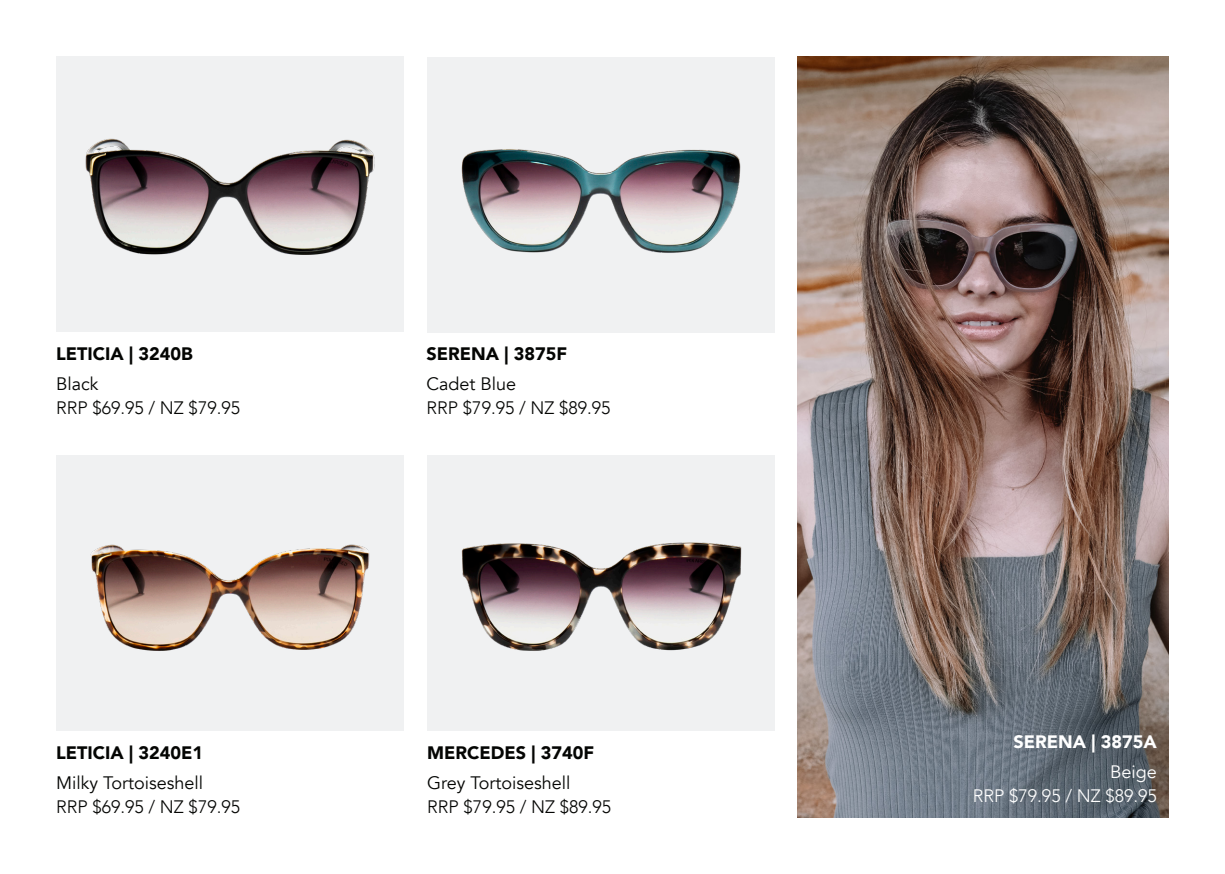
<style>
.page{position:relative;width:1225px;height:874px;background:#fff}
.page>*{position:absolute;margin:0;border:0;box-sizing:border-box;transform-origin:0 0}
.t1{font:300 18px "Avenir";color:#040503}
.t2{font:900 18px "Avenir";color:#040503}
.t3{font:18px "Avenir";color:#040503}
.t4{font:300 18px "Avenir";color:#fff}
.t5{font:900 18px "Avenir";color:#fff}
.t6{font:18px "Avenir";color:#fff}
</style>
<div class="page">
<img style="left:797px;top:57px;width:371px;height:759px">
<img style="left:57px;top:56px;width:347px;height:276px">
<img style="left:427px;top:57px;width:347px;height:275px">
<img style="left:427px;top:455px;width:348px;height:274px">
<img style="left:56px;top:455px;width:348px;height:274px">
<p class="t2" style="left:56px;top:338px;width:138px">LETICIA | 3240B</p>
<p class="t3" style="left:56px;top:373px;width:44px">Black</p>
<p class="t1" style="left:56px;top:397px;width:186px">RRP $69.95 / NZ $79.95</p>
<p class="t2" style="left:56px;top:736px;width:148px">LETICIA | 3240E1</p>
<p class="t3" style="left:56px;top:771px;width:148px">Milky Tortoiseshell</p>
<p class="t1" style="left:56px;top:795px;width:186px">RRP $69.95 / NZ $79.95</p>
<p class="t2" style="left:426px;top:338px;width:142px">SERENA | 3875F</p>
<p class="t3" style="left:426px;top:373px;width:91px">Cadet Blue</p>
<p class="t1" style="left:426px;top:397px;width:186px">RRP $79.95 / NZ $89.95</p>
<p class="t2" style="left:427px;top:736px;width:168px">MERCEDES | 3740F</p>
<p class="t3" style="left:427px;top:771px;width:145px">Grey Tortoiseshell</p>
<p class="t1" style="left:427px;top:795px;width:186px">RRP $79.95 / NZ $89.95</p>
<p class="t5" style="left:1013px;top:726px;width:145px">SERENA | 3875A</p>
<p class="t6" style="left:1110px;top:761px;width:48px">Beige</p>
<p class="t4" style="left:973px;top:785px;width:186px">RRP $79.95 / NZ $89.95</p>
</div>
